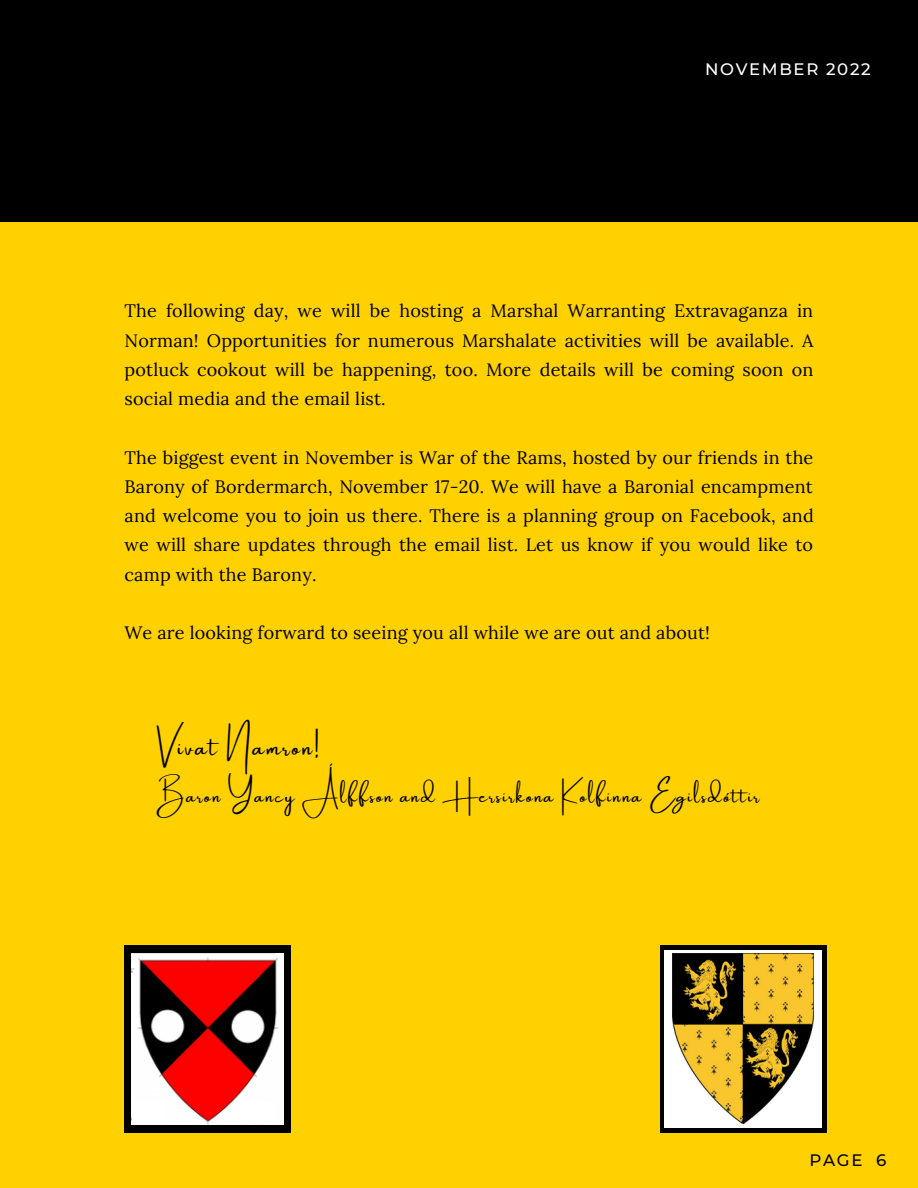
<style>
.page{position:relative;width:918px;height:1188px;background:#ffd100}
.page>*{position:absolute;margin:0;border:0;box-sizing:border-box;transform-origin:0 0}
.t1{font:22.5px "Amsterdam One";letter-spacing:.095em;color:#000}
.t2{font:18px/29.2px "Lora";letter-spacing:.01em;color:#000;text-align:justify}
.t3{font:18px "Amsterdam One";letter-spacing:.1em;color:#000}
.t4{font:500 16.5px "Montserrat";letter-spacing:.1em;color:#fff}
.t5{font:500 16.5px "Montserrat";color:#000}
</style>
<div class="page">
<div style="left:0;top:0;width:918px;height:222px;background:#000"></div>
<div style="left:660px;top:945px;width:167px;height:187px;background:#000"></div>
<div style="left:665px;top:950px;width:157px;height:177px;background:#fff"></div>
<img style="left:672px;top:953px;width:142px;height:170px">
<div style="left:125px;top:945px;width:166px;height:187px;background:#000"></div>
<img style="left:132px;top:953px;width:152px;height:171px">
<div style="left:240px;top:1103px;width:35px;height:20px;background:#fff"></div>
<div style="left:133px;top:1103px;width:32px;height:20px;background:#fff"></div>
<p class="t4" style="left:705px;top:59px;width:167px">NOVEMBER 2022</p>
<p class="t2" style="left:125px;top:296px;width:690px">The following day, we will be hosting a Marshal Warranting Extravaganza in Norman! Opportunities for numerous Marshalate activities will be available. A potluck cookout will be happening, too. More details will be coming soon on social media and the email list.</p>
<p class="t2" style="left:125px;top:442px;width:691px">The biggest event in November is War of the Rams, hosted by our friends in the Barony of Bordermarch, November 17-20. We will have a Baronial encampment and welcome you to join us there. There is a planning group on Facebook, and we will share updates through the email list. Let us know if you would like to camp with the Barony.</p>
<p class="t2" style="left:125px;top:618px;width:587px">We are looking forward to seeing you all while we are out and about!</p>
<p class="t1" style="left:157px;top:735px;width:164px">Vivat Namron!</p>
<p class="t3" style="left:157px;top:787px;width:605px">Baron Yancy Álffson and Hersirkona Kolfinna Egilsdóttir</p>
<p class="t5" style="left:810px;top:1150px;width:79px">PAGE 6</p>
</div>
